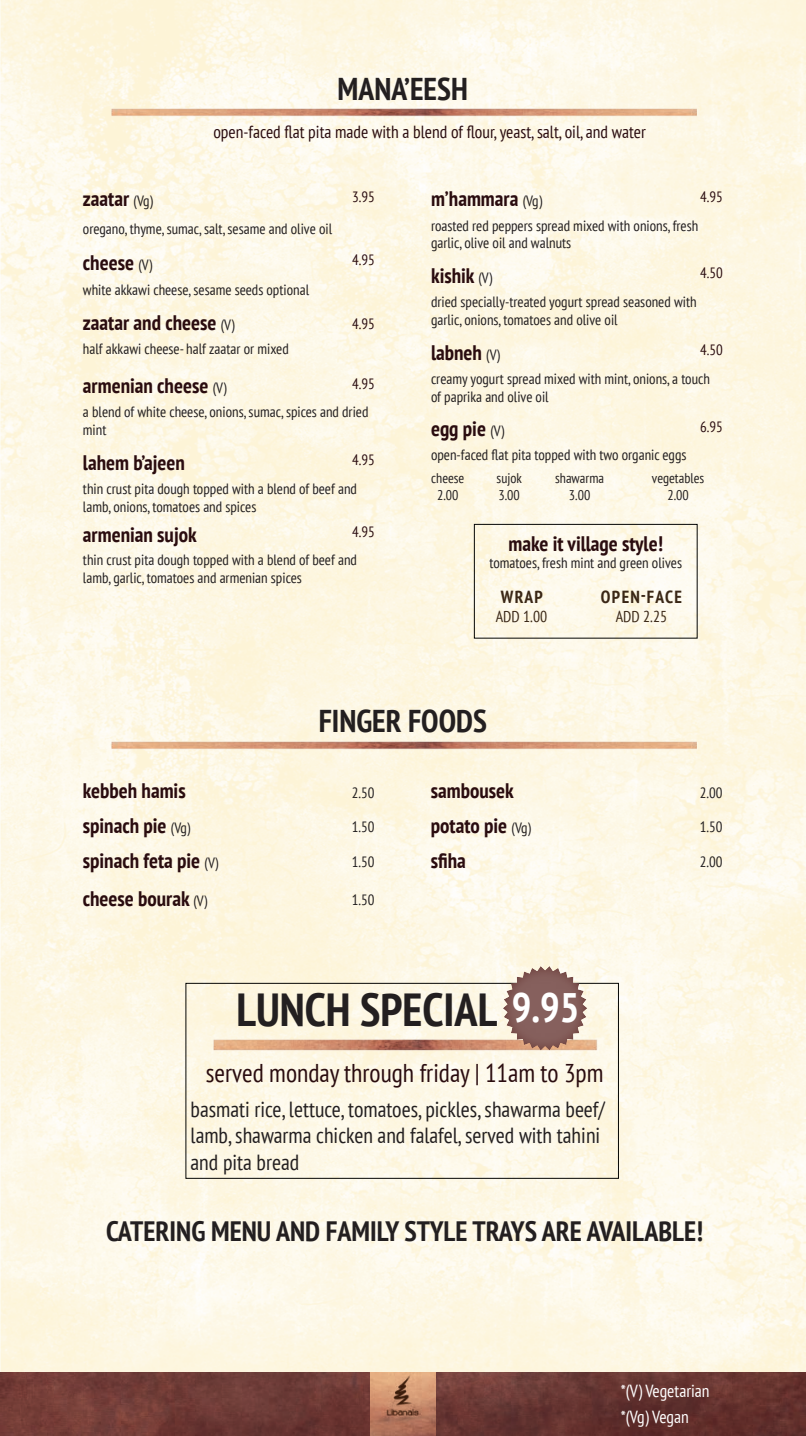
<style>
.page{position:relative;width:806px;height:1436px;background:#fff}
.page>*{position:absolute;margin:0;border:0;box-sizing:border-box;transform-origin:0 0}
.t1{font:700 condensed 46.2px "PT Sans";color:#231f20}
.t2{font:700 condensed 41.12px "PT Sans";color:#fff}
.t3{font:700 condensed 31.5px "PT Sans";color:#231f20}
.t4{font:700 condensed 28px "PT Sans";color:#231f20}
.t5{font:condensed 25.72px "PT Sans";color:#2a0c0f}
.t6{font:condensed 21.88px/26.2px "PT Sans";color:#231f20}
.t7{font:700 condensed 21px "PT Sans";color:#2a0c0f}
.t8{font:condensed 17.5px "PT Sans";color:#2a0c0f}
.t9{font:condensed 17.5px/25.9px "PT Sans";color:#fff}
.t10{font:700 condensed 17.5px "PT Sans";letter-spacing:.08em;color:#3a2716}
.t11{font:condensed 15.75px "PT Sans";color:#3a2716}
.t12{font:condensed 14.88px/17.8px "PT Sans";color:#231f20}
.t13{font:condensed 14.88px "PT Sans";color:#2a0c0f}
.t14{font:condensed 14px/16.8px "PT Sans";color:#231f20;text-align:center}
.s1{font-weight:400;font-size:14.88px;color:#231f20}
</style>
<div class="page">
<img style="left:0;top:0;width:806px;height:1373px">
<img style="left:0;top:1373px;width:806px;height:63px">
<img style="left:370px;top:1373px;width:66px;height:63px">
<img style="left:106px;top:732px;width:595px;height:25px">
<img style="left:210px;top:1026px;width:389px;height:36px">
<img style="left:106px;top:100px;width:596px;height:24px">
<div style="left:501px;top:963px;width:87px;height:87px;background:#fff;opacity:.21"></div>
<div style="left:474px;top:524px;width:223px;height:114px;border:1px solid #040503"></div>
<p class="t3" style="left:337px;top:68px;width:132px">MANA’EESH</p>
<p class="t7" style="left:83px;top:185px;width:72px">zaatar <span class="s1">(Vg)</span></p>
<p class="t8" style="left:213px;top:121px;width:434px">open-faced flat pita made with a blend of flour, yeast, salt, oil, and water</p>
<p class="t13" style="left:352px;top:187px;width:24px">3.95</p>
<p class="t7" style="left:431px;top:185px;width:113px">m’hammara <span class="s1">(Vg)</span></p>
<p class="t13" style="left:700px;top:187px;width:24px">4.95</p>
<p class="t12" style="left:83px;top:219px;width:251px">oregano, thyme, sumac, salt, sesame and olive oil</p>
<p class="t7" style="left:83px;top:249px;width:71px">cheese <span class="s1">(V)</span></p>
<p class="t12" style="left:83px;top:280px;width:228px">white akkawi cheese, sesame seeds optional</p>
<p class="t7" style="left:83px;top:309px;width:153px">zaatar and cheese <span class="s1">(V)</span></p>
<p class="t12" style="left:83px;top:340px;width:207px">half akkawi cheese- half zaatar or mixed</p>
<p class="t7" style="left:83px;top:372px;width:145px">armenian cheese <span class="s1">(V)</span></p>
<p class="t13" style="left:352px;top:251px;width:24px">4.95</p>
<p class="t13" style="left:352px;top:314px;width:24px">4.95</p>
<p class="t13" style="left:352px;top:374px;width:24px">4.95</p>
<p class="t12" style="left:83px;top:403px;width:287px">a blend of white cheese, onions, sumac, spices and dried mint</p>
<p class="t7" style="left:83px;top:449px;width:103px">lahem b’ajeen</p>
<p class="t13" style="left:352px;top:450px;width:24px">4.95</p>
<p class="t12" style="left:83px;top:479px;width:275px">thin crust pita dough topped with a blend of beef and lamb, onions, tomatoes and spices</p>
<p class="t7" style="left:83px;top:520px;width:115px">armenian sujok</p>
<p class="t13" style="left:352px;top:522px;width:24px">4.95</p>
<p class="t12" style="left:83px;top:551px;width:275px">thin crust pita dough topped with a blend of beef and lamb, garlic, tomatoes and armenian spices</p>
<p class="t12" style="left:431px;top:216px;width:269px">roasted red peppers spread mixed with onions, fresh garlic, olive oil and walnuts</p>
<p class="t7" style="left:431px;top:262px;width:63px">kishik <span class="s1">(V)</span></p>
<p class="t13" style="left:700px;top:264px;width:24px">4.50</p>
<p class="t12" style="left:431px;top:292px;width:267px">dried specially-treated yogurt spread seasoned with garlic, onions, tomatoes and olive oil</p>
<p class="t7" style="left:431px;top:338px;width:71px">labneh <span class="s1">(V)</span></p>
<p class="t13" style="left:700px;top:340px;width:24px">4.50</p>
<p class="t12" style="left:431px;top:369px;width:280px">creamy yogurt spread mixed with mint, onions, a touch of paprika and olive oil</p>
<p class="t7" style="left:431px;top:415px;width:75px">egg pie <span class="s1">(V)</span></p>
<p class="t12" style="left:431px;top:446px;width:257px">open-faced flat pita topped with two organic eggs</p>
<p class="t13" style="left:700px;top:417px;width:24px">6.95</p>
<p class="t14" style="left:431px;top:470px;width:35px">cheese<br>2.00</p>
<p class="t14" style="left:496px;top:470px;width:27px;text-align:left">sujok<br>3.00</p>
<p class="t14" style="left:652px;top:470px;width:54px">vegetables</p>
<p class="t14" style="left:555px;top:470px;width:50px">shawarma</p>
<p class="t14" style="left:569px;top:486px;width:23px">3.00</p>
<p class="t7" style="left:508px;top:529px;width:156px">make it village style!</p>
<p class="t12" style="left:489px;top:554px;width:194px">tomatoes, fresh mint and green olives</p>
<p class="t10" style="left:501px;top:585px;width:44px">WRAP</p>
<p class="t11" style="left:496px;top:606px;width:53px">ADD 1.00</p>
<p class="t14" style="left:667px;top:486px;width:23px">2.00</p>
<p class="t10" style="left:601px;top:585px;width:83px">OPEN-FACE</p>
<p class="t11" style="left:615px;top:606px;width:53px">ADD 2.25</p>
<p class="t7" style="left:83px;top:777px;width:104px">kebbeh hamis</p>
<p class="t7" style="left:83px;top:812px;width:109px">spinach pie <span class="s1">(Vg)</span></p>
<p class="t7" style="left:83px;top:846px;width:137px">spinach feta pie <span class="s1">(V)</span></p>
<p class="t7" style="left:83px;top:885px;width:126px">cheese bourak <span class="s1">(V)</span></p>
<p class="t3" style="left:319px;top:700px;width:170px">FINGER FOODS</p>
<p class="t7" style="left:431px;top:777px;width:84px">sambousek</p>
<p class="t12" style="left:352px;top:783px;width:24px">2.50</p>
<p class="t12" style="left:700px;top:783px;width:24px">2.00</p>
<p class="t12" style="left:352px;top:818px;width:24px">1.50</p>
<p class="t12" style="left:352px;top:852px;width:24px">1.50</p>
<p class="t12" style="left:352px;top:891px;width:24px">1.50</p>
<p class="t7" style="left:431px;top:812px;width:102px">potato pie <span class="s1">(Vg)</span></p>
<p class="t7" style="left:431px;top:846px;width:37px">sfiha</p>
<p class="t12" style="left:700px;top:818px;width:24px">1.50</p>
<p class="t12" style="left:700px;top:852px;width:24px">2.00</p>
<p class="t1" style="left:236px;top:979px;width:262px">LUNCH SPECIAL</p>
<p class="t2" style="left:512px;top:980px;width:69px">9.95</p>
<p class="t5" style="left:206px;top:1056px;width:399px">served monday through friday | 11am to 3pm</p>
<p class="t6" style="left:190px;top:1096px;width:416px">basmati rice, lettuce, tomatoes, pickles, shawarma beef/ lamb, shawarma chicken and falafel, served with tahini and pita bread</p>
<p class="t4" style="left:106px;top:1213px;width:598px">CATERING MENU AND FAMILY STYLE TRAYS ARE AVAILABLE!</p>
<p class="t9" style="left:620px;top:1377px;width:90px">*(V) Vegetarian *(Vg) Vegan</p>
</div>
